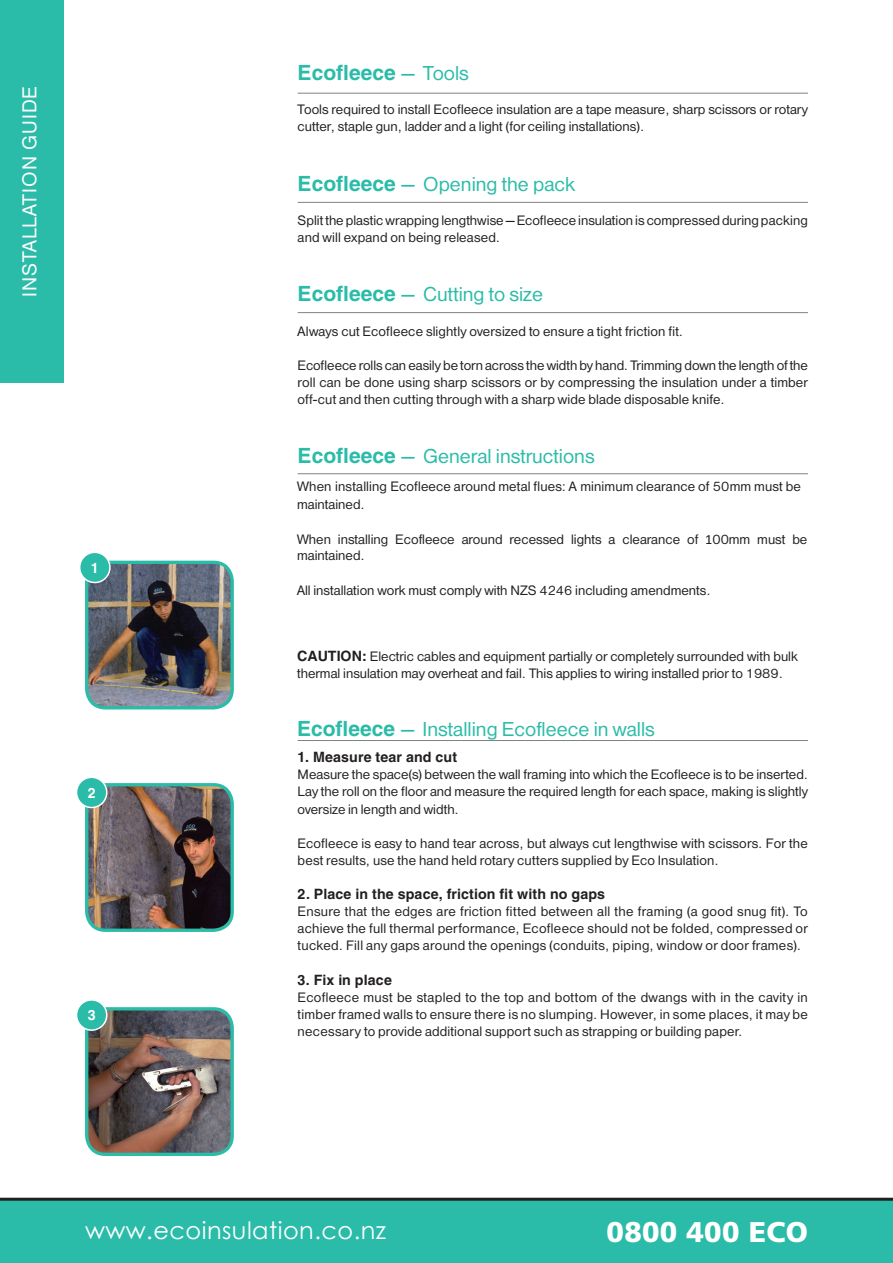
<style>
.page{position:relative;width:893px;height:1263px;background:#fff}
.page>*{position:absolute;margin:0;border:0;box-sizing:border-box;transform-origin:0 0}
.t1{font:900 28.5px "Frutiger";letter-spacing:.01em;color:#fff}
.t2{font:24px "Century Gothic";letter-spacing:.02em;color:#fff}
.t3{font:21px "Helvetica Rmn";color:#2abca8}
.t4{font:21px "Helvetica Rmn";letter-spacing:.05em;color:#fff}
.t5{font:700 21px "Helvetica";color:#2abca8}
.t6{font:14.25px/17.1px "Helvetica Rmn";color:#231f20}
.t7{font:700 14.25px "Helvetica";letter-spacing:.005em;color:#231f20}
.t8{font:700 14.25px "Helvetica";color:#fff}
.s1{font-family:"Helvetica Rmn";font-weight:400}
.s2{font-family:"Helvetica";font-weight:700}
.s3{font-family:"Calibri"}
</style>
<div class="page">
<hr style="left:298px;top:93px;width:510px;height:1px;background:#808285">
<div style="left:0;top:1198px;width:893px;height:65px;background:#2abca8"></div>
<hr style="left:0;top:1198px;width:893px;height:3px;background:#231f20">
<div style="left:0;top:0;width:64px;height:383px;background:#2abca8"></div>
<hr style="left:298px;top:202px;width:510px;height:1px;background:#808285">
<hr style="left:298px;top:312px;width:510px;height:1px;background:#808285">
<hr style="left:298px;top:473px;width:510px;height:1px;background:#808285">
<hr style="left:298px;top:740px;width:510px;height:1px;background:#808285">
<img style="left:87px;top:562px;width:145px;height:146px">
<div style="left:85px;top:561px;width:149px;height:148px;border:3px solid #2abca8;border-radius:19px"></div>
<img style="left:89px;top:785px;width:143px;height:143px">
<div style="left:85px;top:783px;width:149px;height:149px;border:3px solid #2abca8;border-radius:19px"></div>
<img style="left:89px;top:1009px;width:143px;height:145px">
<div style="left:85px;top:1007px;width:149px;height:149px;border:3px solid #2abca8;border-radius:19px"></div>
<div style="left:80px;top:552px;width:30px;height:30px;background:#2abca8;border-radius:50%"></div>
<div style="left:79px;top:552px;width:32px;height:31px;border:2px solid #fff;border-radius:50%"></div>
<div style="left:77px;top:777px;width:30px;height:30px;background:#2abca8;border-radius:50%"></div>
<div style="left:76px;top:776px;width:31px;height:32px;border:2px solid #fff;border-radius:50%"></div>
<div style="left:77px;top:1000px;width:30px;height:30px;background:#2abca8;border-radius:50%"></div>
<div style="left:76px;top:999px;width:31px;height:32px;border:2px solid #fff;border-radius:50%"></div>
<p class="t4" style="left:15px;top:297px;width:212px;rotate:-90deg">INSTALLATION GUIDE</p>
<p class="t8" style="left:91px;top:559px;width:9px">1</p>
<p class="t8" style="left:88px;top:784px;width:9px">2</p>
<p class="t8" style="left:88px;top:1007px;width:9px">3</p>
<p class="t5" style="left:298px;top:60px;width:173px">Ecofleece <span class="s1">— Tools</span></p>
<p class="t6" style="left:298px;top:102px;width:512px">Tools required to install Ecofleece insulation are a tape measure, sharp scissors or rotary cutter, staple gun, ladder and a light (for ceiling installations).</p>
<p class="t3" style="left:298px;top:170px;width:279px"><span class="s2">Ecofleece</span> — Opening the pack</p>
<p class="t6" style="left:298px;top:213px;width:512px">Split the plastic wrapping lengthwise — Ecofleece insulation is compressed during packing and will expand on being released.</p>
<p class="t3" style="left:298px;top:280px;width:247px"><span class="s2">Ecofleece</span> — Cutting to size</p>
<p class="t6" style="left:298px;top:323px;width:387px">Always cut Ecofleece slightly oversized to ensure a tight friction fit.</p>
<p class="t6" style="left:298px;top:358px;width:512px;text-align:justify">Ecofleece rolls can easily be torn across the width by hand. Trimming down the length of the roll can be done using sharp scissors or by compressing the insulation under a timber off-cut and then cutting through with a sharp wide blade disposable knife.</p>
<p class="t3" style="left:298px;top:442px;width:298px"><span class="s2">Ecofleece</span> — General instructions</p>
<p class="t6" style="left:297px;top:479px;width:505px">When installing Ecofleece around metal flues: A minimum clearance of 50mm must be maintained.</p>
<p class="t6" style="left:297px;top:532px;width:512px;line-height:15.9px">When installing Ecofleece around recessed lights a clearance of <span class="s3">1</span>00mm must be maintained.</p>
<p class="t6" style="left:297px;top:583px;width:415px">All installation work must comply with NZS 4246 including amendments.</p>
<p class="t6" style="left:297px;top:649px;width:502px"><span class="s2">CAUTION:</span> Electric cables and equipment partially or completely surrounded with bulk thermal insulation may overheat and fail. This applies to wiring installed prior to 1989.</p>
<p class="t3" style="left:297px;top:715px;width:359px"><span class="s2">Ecofleece</span> — Installing Ecofleece in walls</p>
<p class="t7" style="left:298px;top:748px;width:161px">1. Measure tear and cut</p>
<p class="t6" style="left:298px;top:767px;width:512px;text-align:justify">Measure the space(s) between the wall framing into which the Ecofleece is to be inserted.<br>Lay the roll on the floor and measure the required length for each space, making is slightly oversize in length and width.</p>
<p class="t6" style="left:298px;top:836px;width:512px">Ecofleece is easy to hand tear across, but always cut lengthwise with scissors. For the best results, use the hand held rotary cutters supplied by Eco Insulation.</p>
<p class="t7" style="left:298px;top:885px;width:309px">2. Place in the space, friction fit with no gaps</p>
<p class="t6" style="left:298px;top:904px;width:512px;text-align:justify">Ensure that the edges are friction fitted between all the framing (a good snug fit). To achieve the full thermal performance, Ecofleece should not be folded, compressed or tucked. Fill any gaps around the openings (conduits, piping, window or door frames).</p>
<p class="t7" style="left:298px;top:971px;width:96px">3. Fix in place</p>
<p class="t6" style="left:298px;top:989px;width:512px;text-align:justify">Ecofleece must be stapled to the top and bottom of the dwangs with in the cavity in timber framed walls to ensure there is no slumping. However, in some places, it may be necessary to provide additional support such as strapping or building paper.</p>
<p class="t2" style="left:85px;top:1215px;width:303px">www.ecoinsulation.co.nz</p>
<p class="t1" style="left:607px;top:1215px;width:203px">0800 400 ECO</p>
</div>
